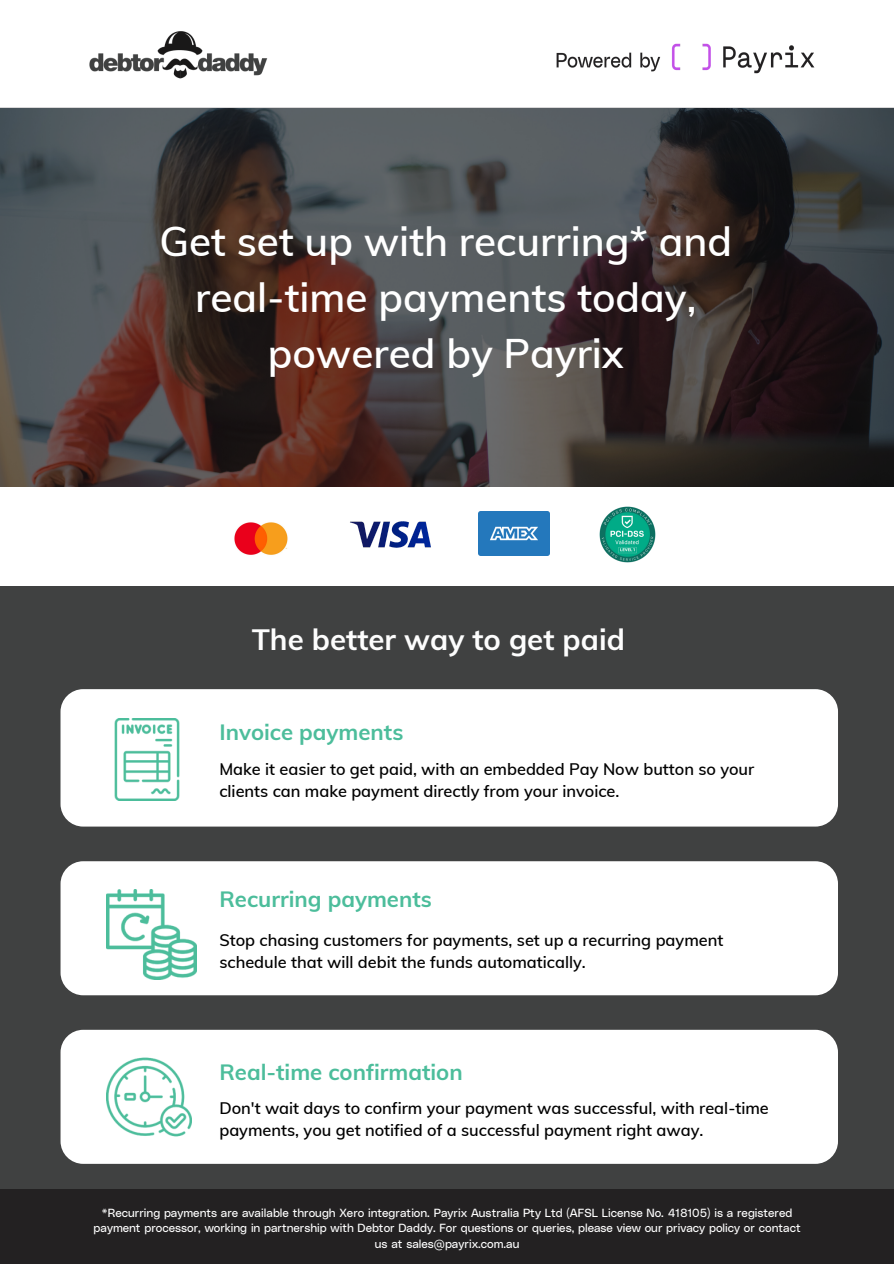
<style>
.page{position:relative;width:894px;height:1264px;background:#fff}
.page>*{position:absolute;margin:0;border:0;box-sizing:border-box;transform-origin:0 0}
.t1{font:600 40.5px/56.2px "Muli";color:#fff;text-align:center}
.t2{font:700 29.4px "Muli";color:#fdfdfd}
.t3{font:700 22.05px "Muli";color:#4cbd9b}
.t4{font:600 16.35px/22.2px "Muli";color:#000}
.t5{font:11.7px/15.6px "Poly Sans Neutral";color:#fff;text-align:center}
</style>
<div class="page">
<svg style="left:0;top:107px;width:893px;height:380px;background:#443c3c"></svg>
<img style="left:89px;top:31px;width:178px;height:77px">
<img style="left:556px;top:43px;width:259px;height:31px">
<img style="left:599px;top:506px;width:57px;height:57px">
<img style="left:350px;top:521px;width:81px;height:27px">
<img style="left:234px;top:522px;width:54px;height:33px">
<img style="left:478px;top:511px;width:71px;height:44px">
<div style="left:0;top:586px;width:893px;height:677px;background:#404141"></div>
<div style="left:60px;top:689px;width:777px;height:137px;background:#fff;border-radius:23px"></div>
<img style="left:114px;top:719px;width:66px;height:81px">
<div style="left:0;top:1188px;width:893px;height:75px;background:#232122"></div>
<div style="left:60px;top:861px;width:777px;height:134px;background:#fff;border-radius:23px"></div>
<img style="left:106px;top:889px;width:90px;height:90px">
<div style="left:60px;top:1029px;width:777px;height:134px;background:#fff;border-radius:23px"></div>
<img style="left:106px;top:1057px;width:85px;height:80px">
<p class="t1" style="left:159px;top:212px;width:574px">Get set up with recurring* and real-time payments today, powered by Payrix</p>
<p class="t2" style="left:252px;top:620px;width:374px">The better way to get paid</p>
<p class="t3" style="left:219px;top:717px;width:185px">Invoice payments</p>
<p class="t4" style="left:219px;top:757px;width:536px">Make it easier to get paid, with an embedded Pay Now button so your clients can make payment directly from your invoice.</p>
<p class="t3" style="left:219px;top:884px;width:214px">Recurring payments</p>
<p class="t4" style="left:219px;top:928px;width:505px">Stop chasing customers for payments, set up a recurring payment schedule that will debit the funds automatically.</p>
<p class="t3" style="left:219px;top:1058px;width:245px">Real-time confirmation</p>
<p class="t4" style="left:219px;top:1096px;width:550px">Don't wait days to confirm your payment was successful, with real-time payments, you get notified of a successful payment right away.</p>
<p class="t5" style="left:94px;top:1204px;width:708px">*Recurring payments are available through Xero integration. Payrix Australia Pty Ltd (AFSL License No. 418105) is a registered payment processor, working in partnership with Debtor Daddy. For questions or queries, please view our privacy policy or contact us at sales@payrix.com.au</p>
</div>
